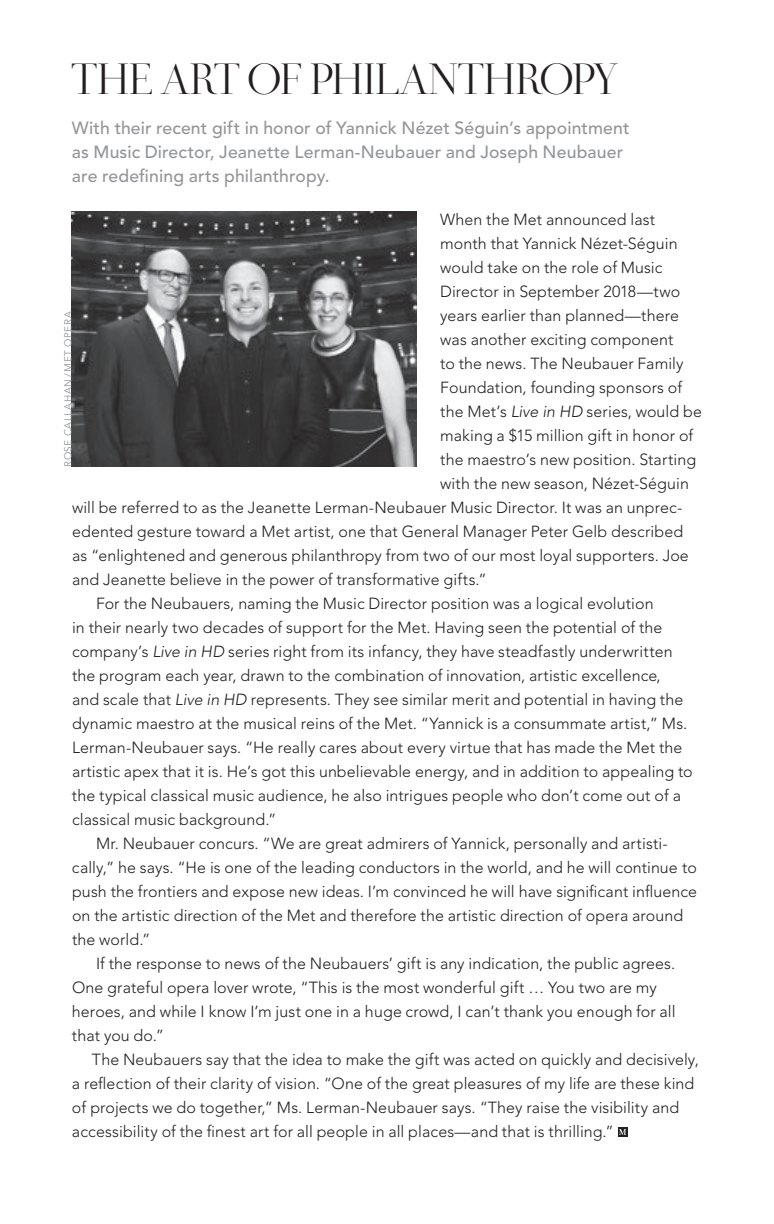
<style>
.page{position:relative;width:774px;height:1224px;background:#fff}
.page>*{position:absolute;margin:0;border:0;box-sizing:border-box;transform-origin:0 0}
.t1{font:45.6px "Didot Display";letter-spacing:-.025em;color:#231f20}
.t2{font:500 17.6px/24px "Avenir";letter-spacing:.005em;color:#939598}
.t3{font:300 16px "Avenir";letter-spacing:.005em;color:#231f20}
.t4{font:10px "Avenir";letter-spacing:.055em;color:#939598}
.s1{font-style:italic}
</style>
<div class="page">
<div style="left:618px;top:1127px;width:10px;height:10px;background:#231f20"></div>
<svg style="left:619px;top:1129px;width:7px;height:6px"></svg>
<img style="left:72px;top:212px;width:344px;height:255px">
<h1 class="t1" style="left:72px;top:49px;width:546px">THE ART OF PHILANTHROPY</h1>
<p class="t2" style="left:72px;top:117px;width:559px">With their recent gift in honor of Yannick Nézet Séguin’s appointment as Music Director, Jeanette Lerman-Neubauer and Joseph Neubauer are redefining arts philanthropy.</p>
<p class="t3" style="left:440px;top:210px;width:217px">When the Met announced last</p>
<p class="t3" style="left:440px;top:234px;width:239px">month that Yannick Nézet-Séguin</p>
<p class="t3" style="left:440px;top:258px;width:224px">would take on the role of Music</p>
<p class="t3" style="left:440px;top:282px;width:242px">Director in September 2018—two</p>
<p class="t3" style="left:440px;top:306px;width:240px">years earlier than planned—there</p>
<p class="t3" style="left:440px;top:330px;width:235px">was another exciting component</p>
<p class="t3" style="left:440px;top:354px;width:245px">to the news. The Neubauer Family</p>
<p class="t3" style="left:440px;top:378px;width:243px">Foundation, founding sponsors of</p>
<p class="t3" style="left:440px;top:402px;width:263px">the Met’s <span class="s1">Live in HD</span> series, would be</p>
<p class="t3" style="left:440px;top:426px;width:255px">making a $15 million gift in honor of</p>
<p class="t3" style="left:440px;top:450px;width:257px">the maestro’s new position. Starting</p>
<p class="t3" style="left:440px;top:474px;width:250px">with the new season, Nézet-Séguin</p>
<p class="t3" style="left:72px;top:498px;width:612px">will be referred to as the Jeanette Lerman-Neubauer Music Director. It was an unprec-</p>
<p class="t3" style="left:72px;top:522px;width:613px">edented gesture toward a Met artist, one that General Manager Peter Gelb described</p>
<p class="t3" style="left:72px;top:546px;width:618px">as “enlightened and generous philanthropy from two of our most loyal supporters. Joe</p>
<p class="t3" style="left:72px;top:570px;width:416px">and Jeanette believe in the power of transformative gifts.”</p>
<p class="t3" style="left:96px;top:594px;width:559px">For the Neubauers, naming the Music Director position was a logical evolution</p>
<p class="t3" style="left:72px;top:618px;width:592px">in their nearly two decades of support for the Met. Having seen the potential of the</p>
<p class="t3" style="left:72px;top:642px;width:602px">company’s <span class="s1">Live in HD</span> series right from its infancy, they have steadfastly underwritten</p>
<p class="t3" style="left:72px;top:666px;width:590px">the program each year, drawn to the combination of innovation, artistic excellence,</p>
<p class="t3" style="left:72px;top:690px;width:613px">and scale that <span class="s1">Live in HD</span> represents. They see similar merit and potential in having the</p>
<p class="t3" style="left:72px;top:714px;width:617px">dynamic maestro at the musical reins of the Met. “Yannick is a consummate artist,” Ms.</p>
<p class="t3" style="left:72px;top:738px;width:612px">Lerman-Neubauer says. “He really cares about every virtue that has made the Met the</p>
<p class="t3" style="left:72px;top:762px;width:622px">artistic apex that it is. He’s got this unbelievable energy, and in addition to appealing to</p>
<p class="t3" style="left:72px;top:786px;width:611px">the typical classical music audience, he also intrigues people who don’t come out of a</p>
<p class="t3" style="left:72px;top:810px;width:206px">classical music background.”</p>
<p class="t3" style="left:96px;top:834px;width:573px">Mr. Neubauer concurs. “We are great admirers of Yannick, personally and artisti-</p>
<p class="t3" style="left:72px;top:858px;width:626px">cally,” he says. “He is one of the leading conductors in the world, and he will continue to</p>
<p class="t3" style="left:72px;top:882px;width:627px">push the frontiers and expose new ideas. I’m convinced he will have significant influence</p>
<p class="t3" style="left:72px;top:906px;width:613px">on the artistic direction of the Met and therefore the artistic direction of opera around</p>
<p class="t3" style="left:72px;top:930px;width:80px">the world.”</p>
<p class="t3" style="left:96px;top:954px;width:581px">If the response to news of the Neubauers’ gift is any indication, the public agrees.</p>
<p class="t3" style="left:72px;top:978px;width:586px">One grateful opera lover wrote, “This is the most wonderful gift … You two are my</p>
<p class="t3" style="left:72px;top:1002px;width:605px">heroes, and while I know I’m just one in a huge crowd, I can’t thank you enough for all</p>
<p class="t3" style="left:72px;top:1026px;width:94px">that you do.”</p>
<p class="t3" style="left:92px;top:1050px;width:608px">The Neubauers say that the idea to make the gift was acted on quickly and decisively,</p>
<p class="t3" style="left:72px;top:1074px;width:624px">a reflection of their clarity of vision. “One of the great pleasures of my life are these kind</p>
<p class="t3" style="left:72px;top:1098px;width:609px">of projects we do together,” Ms. Lerman-Neubauer says. “They raise the visibility and</p>
<p class="t3" style="left:72px;top:1122px;width:543px">accessibility of the finest art for all people in all places—and that is thrilling.”</p>
<p class="t4" style="left:62px;top:467px;width:157px;rotate:-90deg">ROSE CALLAHAN / MET OPERA</p>
</div>
